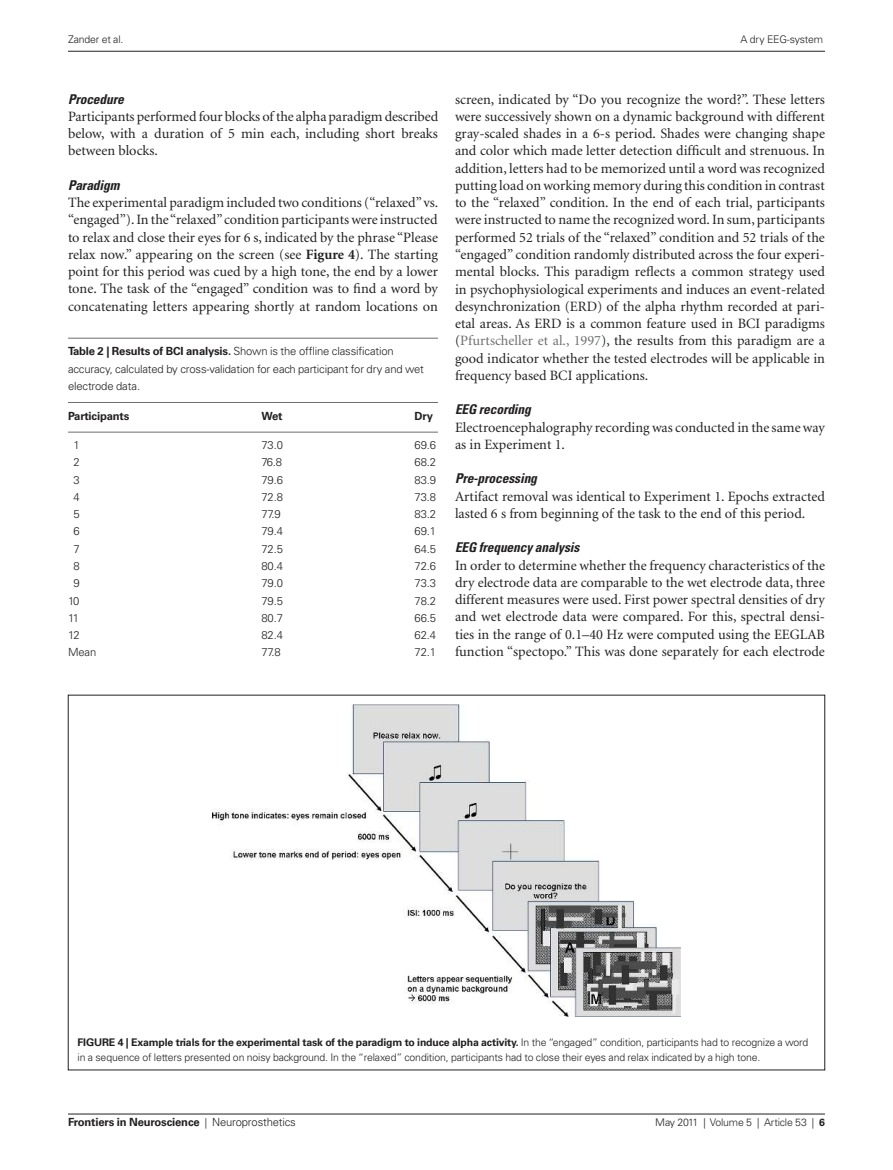
<style>
.page{position:relative;width:893px;height:1170px;background:#fff}
.page>*{position:absolute;margin:0;border:0;box-sizing:border-box;transform-origin:0 0}
.t1{font:14.25px/17.2px "Minion";color:#221f1f;text-align:justify}
.t2{font:italic 700 condensed 13.5px "Univers";letter-spacing:-.01em;color:#221f1f}
.t3{font:300 11.25px/17.2px "Univers";letter-spacing:-.015em;color:#221f1f}
.t4{font:700 11.25px "Univers";letter-spacing:-.015em;color:#221f1f}
.t5{font:300 10.5px/14.2px "Univers";letter-spacing:-.015em;color:#221f1f}
.s1{font-weight:700}
.s2{color:#6c6e70}
.s3{font-weight:300;font-size:10.5px}
.s4{font-weight:300}
</style>
<div class="page">
<hr style="left:68px;top:1113px;width:757px;height:1px;background:#221f1f">
<hr style="left:68px;top:51px;width:757px;height:1px;background:#221f1f">
<hr style="left:68px;top:338px;width:370px;height:1px;background:#6c6e70">
<hr style="left:68px;top:402px;width:370px;height:1px;background:#6c6e70">
<hr style="left:68px;top:432px;width:370px;height:1px;background:#6c6e70">
<img style="left:213px;top:704px;width:467px;height:312px">
<p class="t5" style="left:68px;top:34px;width:57px">Zander et al.</p>
<p class="t5" style="left:741px;top:34px;width:84px">A dry EEG-system</p>
<p class="t2" style="left:68px;top:94px;width:57px">Procedure</p>
<p class="t1" style="left:68px;top:109px;width:372px">Participants performed four blocks of the alpha paradigm described below, with a duration of 5 min each, including short breaks between blocks.</p>
<p class="t2" style="left:68px;top:180px;width:53px">Paradigm</p>
<p class="t1" style="left:68px;top:195px;width:372px">The experimental paradigm included two conditions (“relaxed” vs. “engaged”). In the “relaxed” condition participants were instructed to relax and close their eyes for 6 s, indicated by the phrase “Please relax now.” appearing on the screen (see <span class="s1">Figure 4</span>). The starting point for this period was cued by a high tone, the end by a lower tone. The task of the “engaged” condition was to find a word by concatenating letters appearing shortly at random locations on</p>
<p class="t3" style="left:68px;top:344px;width:357px"><span class="s1">Table 2 | Results of BCI analysis.</span> Shown is the offline classification accuracy, calculated by cross-validation for each participant for dry and wet electrode data.</p>
<p class="t4" style="left:68px;top:411px;width:63px">Participants</p>
<p class="t4" style="left:262px;top:411px;width:23px">Wet</p>
<p class="t4" style="left:415px;top:411px;width:20px">Dry</p>
<p class="t3" style="left:73px;top:437px;width:8px">1</p>
<p class="t3" style="left:262px;top:437px;width:23px">73.0</p>
<p class="t3" style="left:415px;top:437px;width:23px">69.6</p>
<p class="t3" style="left:73px;top:455px;width:8px">2</p>
<p class="t3" style="left:262px;top:455px;width:22px">76.8</p>
<p class="t3" style="left:415px;top:455px;width:23px">68.2</p>
<p class="t3" style="left:73px;top:472px;width:8px">3</p>
<p class="t3" style="left:262px;top:472px;width:23px">79.6</p>
<p class="t3" style="left:415px;top:472px;width:23px">83.9</p>
<p class="t3" style="left:73px;top:489px;width:8px">4</p>
<p class="t3" style="left:262px;top:489px;width:23px">72.8</p>
<p class="t3" style="left:415px;top:489px;width:23px">73.8</p>
<p class="t3" style="left:73px;top:506px;width:8px">5</p>
<p class="t3" style="left:262px;top:506px;width:21px">77.9</p>
<p class="t3" style="left:415px;top:506px;width:23px">83.2</p>
<p class="t3" style="left:73px;top:524px;width:8px">6</p>
<p class="t3" style="left:262px;top:524px;width:23px">79.4</p>
<p class="t3" style="left:415px;top:524px;width:23px">69.1</p>
<p class="t3" style="left:73px;top:541px;width:8px">7</p>
<p class="t3" style="left:262px;top:541px;width:23px">72.5</p>
<p class="t3" style="left:415px;top:541px;width:23px">64.5</p>
<p class="t3" style="left:73px;top:558px;width:8px">8</p>
<p class="t3" style="left:262px;top:558px;width:23px">80.4</p>
<p class="t3" style="left:415px;top:558px;width:23px">72.6</p>
<p class="t3" style="left:73px;top:575px;width:8px">9</p>
<p class="t3" style="left:262px;top:575px;width:23px">79.0</p>
<p class="t3" style="left:415px;top:575px;width:23px">73.3</p>
<p class="t3" style="left:68px;top:593px;width:13px">10</p>
<p class="t3" style="left:262px;top:593px;width:23px">79.5</p>
<p class="t3" style="left:415px;top:593px;width:23px">78.2</p>
<p class="t3" style="left:68px;top:610px;width:13px">11</p>
<p class="t3" style="left:262px;top:610px;width:23px">80.7</p>
<p class="t3" style="left:415px;top:610px;width:23px">66.5</p>
<p class="t3" style="left:68px;top:627px;width:13px">12</p>
<p class="t3" style="left:262px;top:627px;width:23px">82.4</p>
<p class="t3" style="left:415px;top:627px;width:23px">62.4</p>
<p class="t3" style="left:68px;top:644px;width:30px">Mean</p>
<p class="t3" style="left:262px;top:644px;width:21px">77.8</p>
<p class="t3" style="left:415px;top:644px;width:23px">72.1</p>
<p class="t1" style="left:455px;top:91px;width:371px">screen, indicated by “Do you recognize the word?”. These letters were successively shown on a dynamic background with different gray-scaled shades in a 6-s period. Shades were changing shape and color which made letter detection difficult and strenuous. In addition, letters had to be memorized until a word was recognized putting load on working memory during this condition in contrast to the “relaxed” condition. In the end of each trial, participants were instructed to name the recognized word. In sum, participants performed 52 trials of the “relaxed” condition and 52 trials of the “engaged” condition randomly distributed across the four experi&shy;mental blocks. This paradigm reflects a common strategy used in psychophysiological experiments and induces an event-related desynchronization (ERD) of the alpha rhythm recorded at pari&shy;etal areas. As ERD is a common feature used in BCI paradigms (<span class="s2">Pfurtscheller et al., 1997</span>), the results from this paradigm are a good indicator whether the tested electrodes will be applicable in frequency based BCI applications.</p>
<p class="t2" style="left:455px;top:404px;width:77px">EEG recording</p>
<p class="t1" style="left:455px;top:419px;width:371px">Electroencephalography recording was conducted in the same way as in Experiment 1.</p>
<p class="t2" style="left:455px;top:473px;width:84px">Pre-processing</p>
<p class="t1" style="left:455px;top:488px;width:371px">Artifact removal was identical to Experiment 1. Epochs extracted lasted 6 s from beginning of the task to the end of this period.</p>
<p class="t2" style="left:455px;top:542px;width:126px">EEG frequency analysis</p>
<p class="t1" style="left:455px;top:557px;width:371px">In order to determine whether the frequency characteristics of the dry electrode data are comparable to the wet electrode data, three different measures were used. First power spectral densities of dry and wet electrode data were compared. For this, spectral densi&shy;ties in the range of 0.1–40 Hz were computed using the EEGLAB function “spectopo.” This was done separately for each electrode</p>
<p class="t5" style="left:78px;top:1036px;width:732px"><span class="s1">FIGURE 4 | Example trials for the experimental task of the paradigm to induce alpha activity.</span> In the “engaged” condition, participants had to recognize a word in a sequence of letters presented on noisy background. In the “relaxed” condition, participants had to close their eyes and relax indicated by a high tone.</p>
<p class="t4" style="left:68px;top:1117px;width:229px">Frontiers in Neuroscience <span class="s3">|</span> <span class="s4">Neuroprosthetics</span></p>
<p class="t5" style="left:655px;top:1116px;width:171px">May 2011 | Volume 5 | Article 53 | <span class="s1">6</span></p>
</div>
